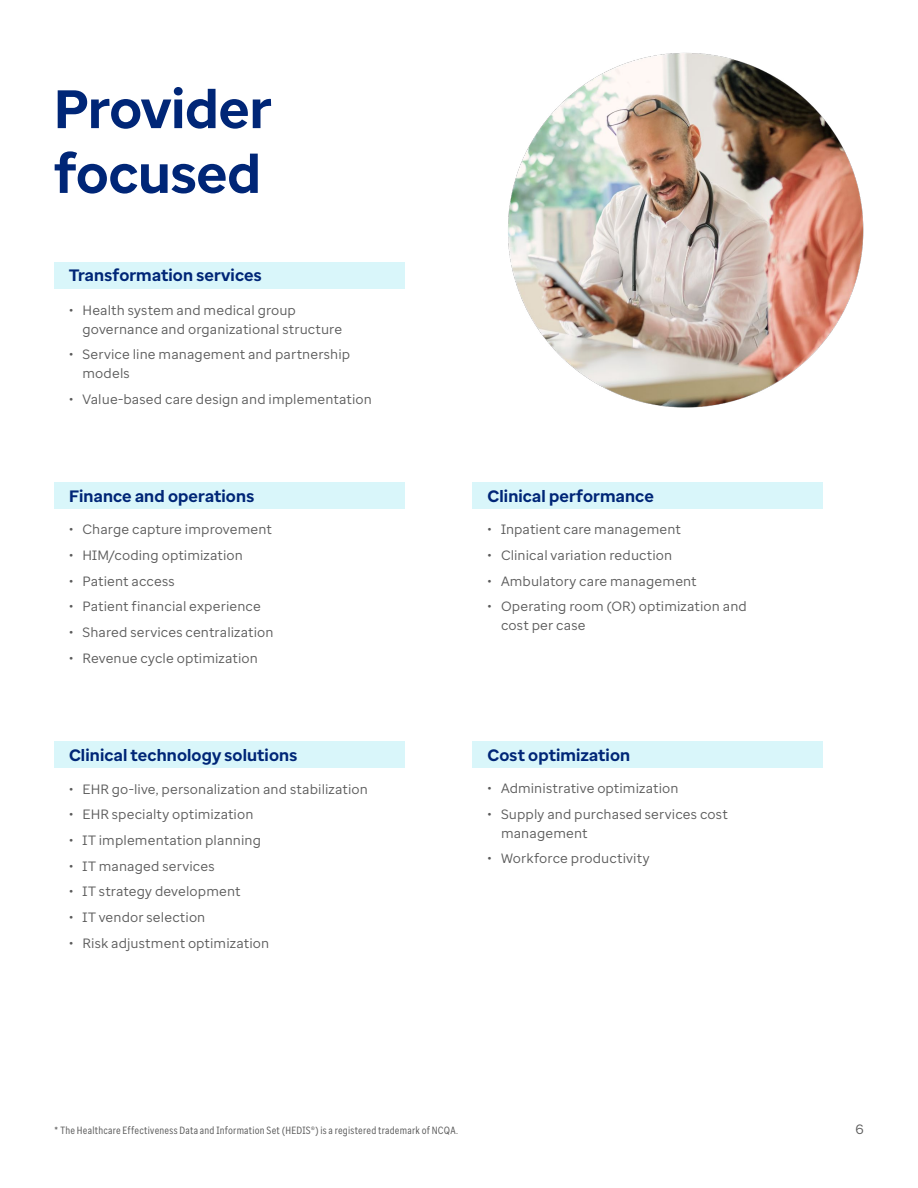
<style>
.page{position:relative;width:918px;height:1188px;background:#fff}
.page>*{position:absolute;margin:0;border:0;box-sizing:border-box;transform-origin:0 0}
.t1{font:700 54px/64.8px "Optum Sans";letter-spacing:-.005em;color:#002677}
.t2{font:700 16.5px "Optum Sans";letter-spacing:.005em;color:#002677}
.t3{font:13.5px/18.9px "Optum Sans";letter-spacing:.01em;color:#5a5a5a}
.t4{font:10.5px "Optum Sans Cond";letter-spacing:.02em;color:#5a5a5a}
</style>
<div class="page">
<div style="left:54px;top:262px;width:351px;height:27px;background:#d9f6fa"></div>
<div style="left:472px;top:482px;width:352px;height:27px;background:#d9f6fa"></div>
<div style="left:54px;top:482px;width:351px;height:27px;background:#d9f6fa"></div>
<div style="left:472px;top:741px;width:352px;height:27px;background:#d9f6fa"></div>
<div style="left:54px;top:741px;width:351px;height:27px;background:#d9f6fa"></div>
<img style="left:508px;top:52px;width:356px;height:356px">
<h1 class="t1" style="left:54px;top:77px;width:219px">Provider focused</h1>
<p class="t2" style="left:69px;top:265px;width:194px">Transformation services</p>
<p class="t3" style="left:82px;top:300px;width:261px;text-indent:-14px">• Health system and medical group governance and organizational structure</p>
<p class="t3" style="left:82px;top:345px;width:269px;text-indent:-14px">• Service line management and partnership models</p>
<p class="t3" style="left:69px;top:389px;width:304px">• Value-based care design and implementation</p>
<p class="t2" style="left:69px;top:486px;width:187px">Finance and operations</p>
<p class="t3" style="left:69px;top:520px;width:204px">• Charge capture improvement</p>
<p class="t3" style="left:69px;top:546px;width:175px">• HIM/coding optimization</p>
<p class="t3" style="left:69px;top:571px;width:107px">• Patient access</p>
<p class="t3" style="left:69px;top:597px;width:193px">• Patient financial experience</p>
<p class="t3" style="left:69px;top:623px;width:206px">• Shared services centralization</p>
<p class="t3" style="left:69px;top:648px;width:191px">• Revenue cycle optimization</p>
<p class="t2" style="left:69px;top:744px;width:230px">Clinical technology solutions</p>
<p class="t3" style="left:69px;top:779px;width:301px">• EHR go-live, personalization and stabilization</p>
<p class="t3" style="left:69px;top:805px;width:186px">• EHR specialty optimization</p>
<p class="t3" style="left:69px;top:831px;width:193px">• IT implementation planning</p>
<p class="t3" style="left:69px;top:856px;width:147px">• IT managed services</p>
<p class="t3" style="left:69px;top:882px;width:173px">• IT strategy development</p>
<p class="t3" style="left:69px;top:908px;width:138px">• IT vendor selection</p>
<p class="t3" style="left:69px;top:933px;width:202px">• Risk adjustment optimization</p>
<p class="t2" style="left:488px;top:486px;width:168px">Clinical performance</p>
<p class="t3" style="left:488px;top:520px;width:195px">• Inpatient care management</p>
<p class="t3" style="left:488px;top:546px;width:186px">• Clinical variation reduction</p>
<p class="t3" style="left:488px;top:571px;width:211px">• Ambulatory care management</p>
<p class="t3" style="left:501px;top:597px;width:247px;text-indent:-14px">• Operating room (OR) optimization and cost per case</p>
<p class="t2" style="left:488px;top:744px;width:144px">Cost optimization</p>
<p class="t3" style="left:488px;top:779px;width:193px">• Administrative optimization</p>
<p class="t3" style="left:501px;top:805px;width:228px;text-indent:-14px">• Supply and purchased services cost management</p>
<p class="t3" style="left:488px;top:849px;width:164px">• Workforce productivity</p>
<p class="t4" style="left:55px;top:1124px;width:405px">* The Healthcare Effectiveness Data and Information Set (HEDIS®) is a registered trademark of NCQA.</p>
<p class="t3" style="left:856px;top:1120px;width:10px">6</p>
</div>
